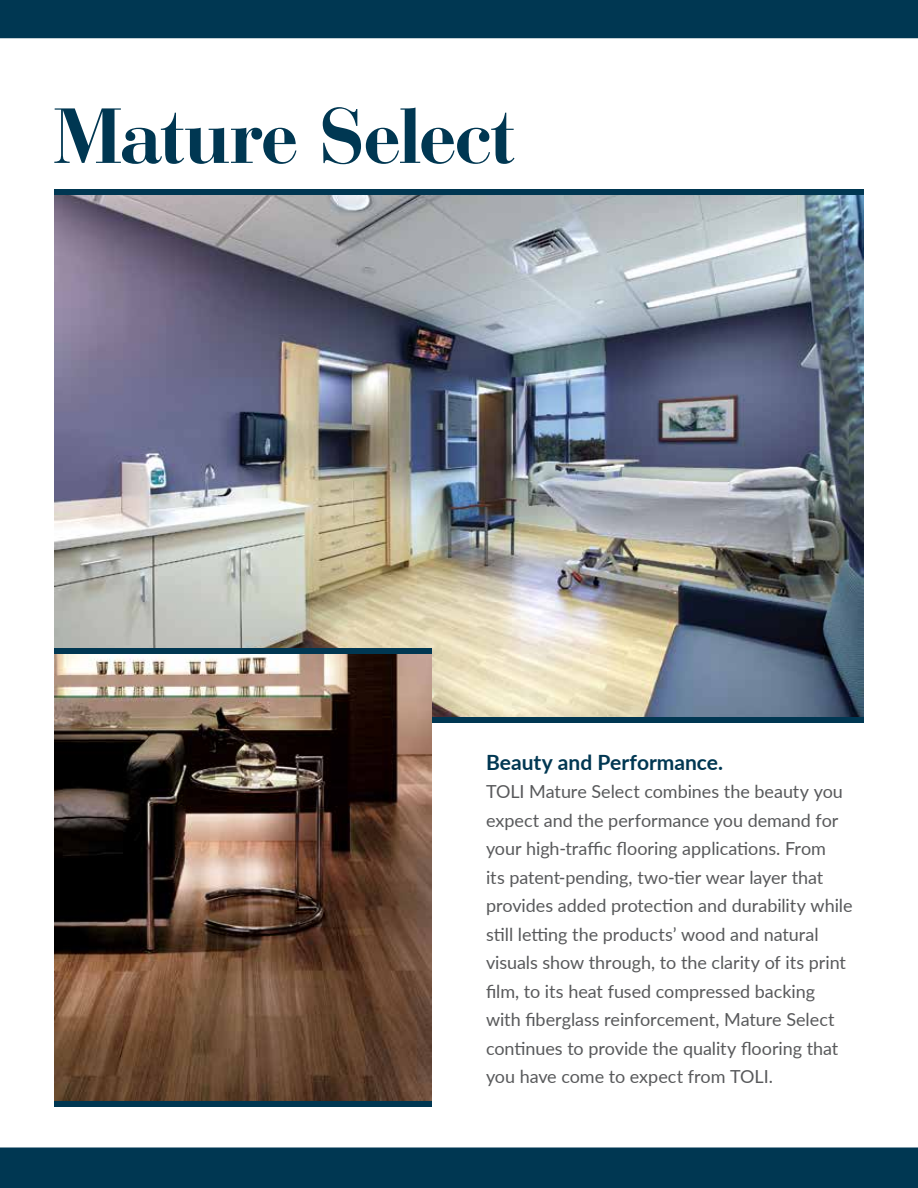
<style>
.page{position:relative;width:918px;height:1188px;background:#fff}
.page>*{position:absolute;margin:0;border:0;box-sizing:border-box;transform-origin:0 0}
.t1{font:700 81.75px "Bauer Bodoni BT";letter-spacing:-.015em;color:#003752}
.t2{font:700 21px "Lato";color:#003752}
.t3{font:18px/28.5px "Lato";letter-spacing:-.005em;color:#58595b}
</style>
<div class="page">
<div style="left:0;top:1148px;width:918px;height:40px;background:#003752"></div>
<img style="left:54px;top:195px;width:810px;height:522px">
<div style="left:189px;top:717px;width:675px;height:6px;background:#003752"></div>
<div style="left:0;top:0;width:918px;height:38px;background:#003752"></div>
<img style="left:54px;top:654px;width:378px;height:447px">
<div style="left:54px;top:648px;width:378px;height:6px;background:#003752"></div>
<div style="left:54px;top:1101px;width:378px;height:6px;background:#003752"></div>
<div style="left:54px;top:189px;width:810px;height:6px;background:#003752"></div>
<h1 class="t1" style="left:54px;top:84px;width:462px">Mature Select</h1>
<p class="t2" style="left:486px;top:747px;width:238px">Beauty and Performance.</p>
<p class="t3" style="left:486px;top:777px;width:368px">TOLI Mature Select combines the beauty you expect and the performance you demand for your high-traffic flooring applications. From<br>its patent-pending, two-tier wear layer that provides added protection and durability while still letting the products’ wood and natural visuals show through, to the clarity of its print film, to its heat fused compressed backing with fiberglass reinforcement, Mature Select continues to provide the quality flooring that you have come to expect from TOLI.</p>
</div>
